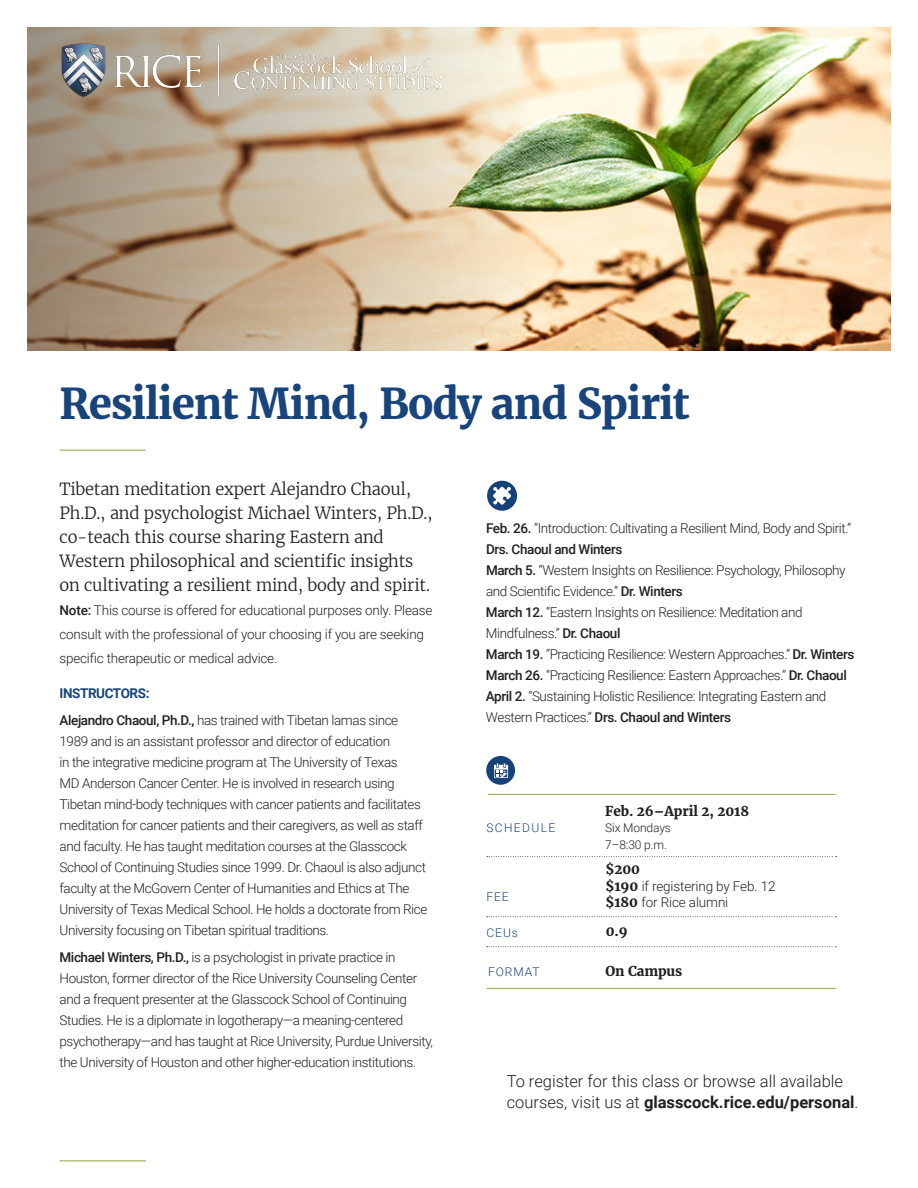
<style>
.page{position:relative;width:918px;height:1188px;background:#fff}
.page>*{position:absolute;margin:0;border:0;box-sizing:border-box;transform-origin:0 0}
.t1{font:700 42px "Merriweather";letter-spacing:-.03em;color:#18447b}
.t2{font:300 16.5px/24px "Merriweather";letter-spacing:-.015em;color:#231f20}
.t3{font:300 16.5px/21px "Roboto";color:#231f20}
.t4{font:300 13.5px/21px "Roboto";letter-spacing:-.03em;color:#231f20}
.t5{font:300 13.5px/16.5px "Roboto";letter-spacing:-.01em;color:#231f20}
.t6{font:700 13.5px "Merriweather";letter-spacing:-.01em;color:#231f20}
.t7{font:700 13.5px "Roboto";letter-spacing:-.03em;color:#18447b}
.t8{font:300 12px/16.5px "Roboto";letter-spacing:-.01em;color:#231f20}
.t9{font:300 12px "Roboto";letter-spacing:.08em;color:#18447b}
.t10{font:300 12px "Roboto";letter-spacing:.115em;color:#18447b}
.s1{font-weight:500}
.s2{font-family:"Merriweather";font-weight:700}
.s3{font-weight:700}
</style>
<div class="page">
<hr style="left:60px;top:450px;width:86px;height:1px;background:#a8ae62">
<img style="left:599px;top:27px;width:292px;height:323px">
<svg style="left:487px;top:946px;width:349px;height:1px"></svg>
<hr style="left:486px;top:988px;width:350px;height:1px;background:#a8ae62">
<div style="left:486px;top:756px;width:29px;height:29px;background:#164279;border-radius:14px"></div>
<svg style="left:494px;top:763px;width:14px;height:15px"></svg>
<svg style="left:487px;top:916px;width:349px;height:1px"></svg>
<hr style="left:488px;top:794px;width:348px;height:1px;background:#a8ae62">
<img style="left:27px;top:27px;width:572px;height:323px">
<div style="left:487px;top:481px;width:30px;height:30px;background:#164279;border-radius:15px"></div>
<svg style="left:493px;top:486px;width:18px;height:19px"></svg>
<hr style="left:60px;top:1160px;width:86px;height:1px;background:#a8ae62">
<img style="left:58px;top:40px;width:382px;height:58px">
<svg style="left:487px;top:856px;width:350px;height:1px"></svg>
<p class="t1" style="left:60px;top:375px;width:632px">Resilient Mind, Body and Spirit</p>
<p class="t2" style="left:60px;top:477px;width:375px">Tibetan meditation expert Alejandro Chaoul, Ph.D., and psychologist Michael Winters, Ph.D., co-teach this course sharing Eastern and Western philosophical and scientific insights on cultivating a resilient mind, body and spirit.</p>
<p class="t4" style="left:60px;top:598px;width:374px;line-height:24px"><span class="s1">Note:</span> This course is offered for educational purposes only. Please consult with the professional of your choosing if you are seeking specific therapeutic or medical advice.</p>
<p class="t7" style="left:60px;top:684px;width:92px">INSTRUCTORS:</p>
<p class="t4" style="left:60px;top:709px;width:369px"><span class="s1">Alejandro Chaoul, Ph.D.,</span> has trained with Tibetan lamas since 1989 and is an assistant professor and director of education<br>in the integrative medicine program at The University of Texas<br>MD Anderson Cancer Center. He is involved in research using Tibetan mind-body techniques with cancer patients and facilitates meditation for cancer patients and their caregivers, as well as staff and faculty. He has taught meditation courses at the Glasscock School of Continuing Studies since 1999. Dr. Chaoul is also adjunct faculty at the McGovern Center of Humanities and Ethics at The University of Texas Medical School. He holds a doctorate from Rice University focusing on Tibetan spiritual traditions.</p>
<p class="t4" style="left:60px;top:946px;width:375px"><span class="s1">Michael Winters, Ph.D.,</span> is a psychologist in private practice in Houston, former director of the Rice University Counseling Center and a frequent presenter at the Glasscock School of Continuing Studies. He is a diplomate in logotherapy—a meaning-centered psychotherapy—and has taught at Rice University, Purdue University, the University of Houston and other higher-education institutions.</p>
<p class="t4" style="left:486px;top:517px;width:367px"><span class="s1">Feb. 26.</span> “Introduction: Cultivating a Resilient Mind, Body and Spirit.”<br><span class="s1">Drs. Chaoul and Winters</span></p>
<p class="t4" style="left:486px;top:559px;width:361px"><span class="s1">March 5.</span> “Western Insights on Resilience: Psychology, Philosophy and Scientific Evidence.” <span class="s1">Dr. Winters</span></p>
<p class="t4" style="left:486px;top:601px;width:370px"><span class="s1">March 12.</span> “Eastern Insights on Resilience: Meditation and Mindfulness.” <span class="s1">Dr. Chaoul<br>March 19.</span> “Practicing Resilience: Western Approaches.” <span class="s1">Dr. Winters March 26.</span> “Practicing Resilience: Eastern Approaches.” <span class="s1">Dr. Chaoul April 2.</span> “Sustaining Holistic Resilience: Integrating Eastern and Western Practices.” <span class="s1">Drs. Chaoul and Winters</span></p>
<p class="t10" style="left:486px;top:819px;width:70px">SCHEDULE</p>
<p class="t9" style="left:486px;top:888px;width:24px">FEE</p>
<p class="t9" style="left:486px;top:924px;width:33px">CEUs</p>
<p class="t9" style="left:488px;top:963px;width:53px">FORMAT</p>
<p class="t6" style="left:605px;top:802px;width:145px">Feb. 26–April 2, 2018</p>
<p class="t8" style="left:605px;top:819px;width:67px">Six Mondays<br>7–8:30 p.m.</p>
<p class="t5" style="left:606px;top:861px;width:171px"><span class="s2">$200<br>$190</span> if registering by Feb. 12</p>
<p class="t5" style="left:606px;top:894px;width:124px"><span class="s2">$180</span> for Rice alumni</p>
<p class="t6" style="left:606px;top:922px;width:23px">0.9</p>
<p class="t6" style="left:606px;top:962px;width:78px">On Campus</p>
<p class="t3" style="left:507px;top:1070px;width:353px">To register for this class or browse all available courses, visit us at <span class="s3">glasscock.rice.edu/personal</span>.</p>
</div>
